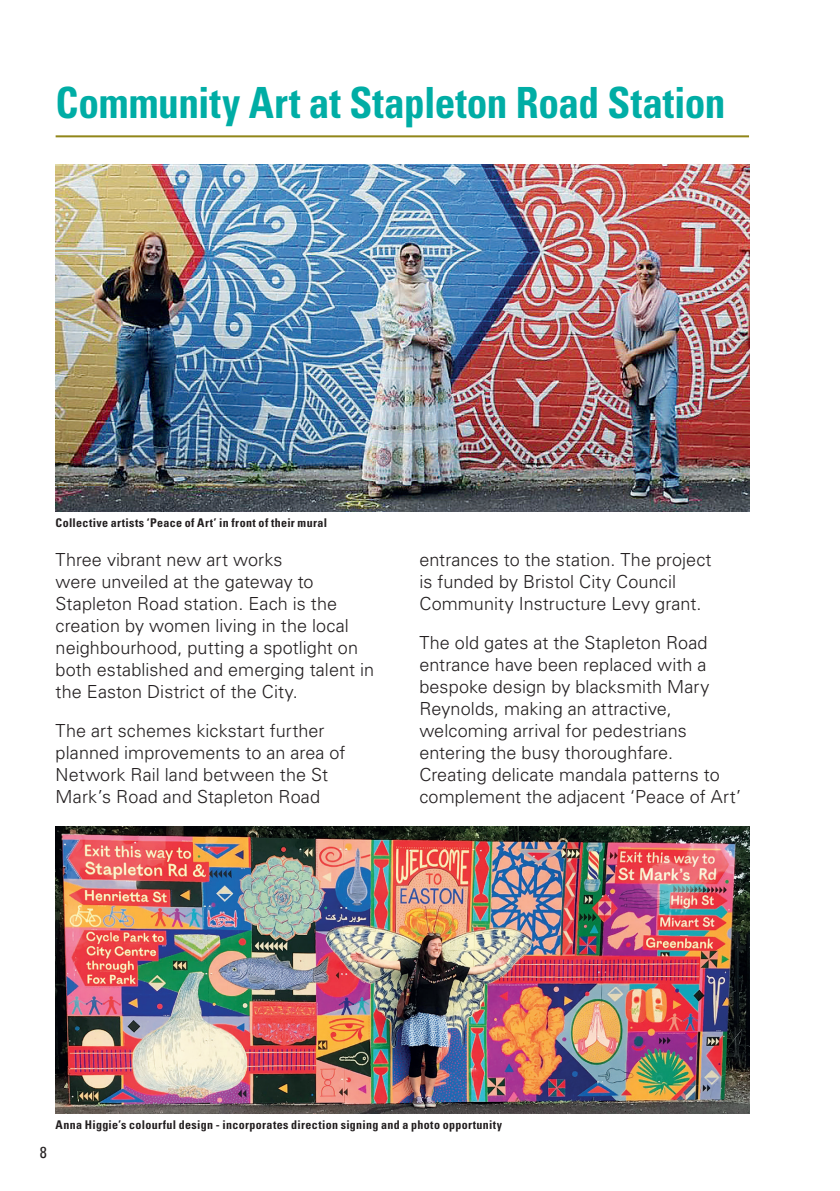
<style>
.page{position:relative;width:840px;height:1191px;background:#fff}
.page>*{position:absolute;margin:0;border:0;box-sizing:border-box;transform-origin:0 0}
._22_pt_Main_Headers{font:700 condensed 43px "Univers";letter-spacing:-.005em;color:#00ada5;scale:.96 1}
._8pt_Body{font:300 18px/22px "Univers";letter-spacing:.005em;color:#231f20}
.t1{font:condensed 16px "Univers";color:#231f20}
._9_pt_Body_-_Light{font:700 condensed 12px "Univers";letter-spacing:.025em;color:#231f20}
</style>
<div class="page">
<hr style="left:56px;top:135px;width:692px;height:2px;background:#918619">
<img style="left:56px;top:164px;width:692px;height:347px">
<img style="left:56px;top:827px;width:692px;height:286px">
<p class="_22_pt_Main_Headers" style="left:56px;top:77px;width:699px">Community Art at Stapleton Road Station</p>
<p class="_9_pt_Body_-_Light" style="left:56px;top:516px;width:273px">Collective artists ‘Peace of Art’ in front of their mural</p>
<p class="_8pt_Body" style="left:56px;top:548px;width:320px">Three vibrant new art works<br>were unveiled at the gateway to Stapleton Road station. Each is the creation by women living in the local neighbourhood, putting a spotlight on both established and emerging talent in the Easton District of the City.</p>
<p class="_8pt_Body" style="left:56px;top:719px;width:291px">The art schemes kickstart further planned improvements to an area of<br>Network Rail land between the St<br>Mark’s Road and Stapleton Road</p>
<p class="_8pt_Body" style="left:419px;top:548px;width:293px">entrances to the station. The project is funded by Bristol City Council<br>Community Instructure Levy grant.</p>
<p class="_8pt_Body" style="left:419px;top:631px;width:323px">The old gates at the Stapleton Road entrance have been replaced with a bespoke design by blacksmith Mary Reynolds, making an attractive, welcoming arrival for pedestrians entering the busy thoroughfare.<br>Creating delicate mandala patterns to complement the adjacent ‘Peace of Art’</p>
<p class="t1" style="left:40px;top:1142px;width:9px">8</p>
<p class="_9_pt_Body_-_Light" style="left:56px;top:1117px;width:448px">Anna Higgie’s colourful design - incorporates direction signing and a photo opportunity</p>
</div>
